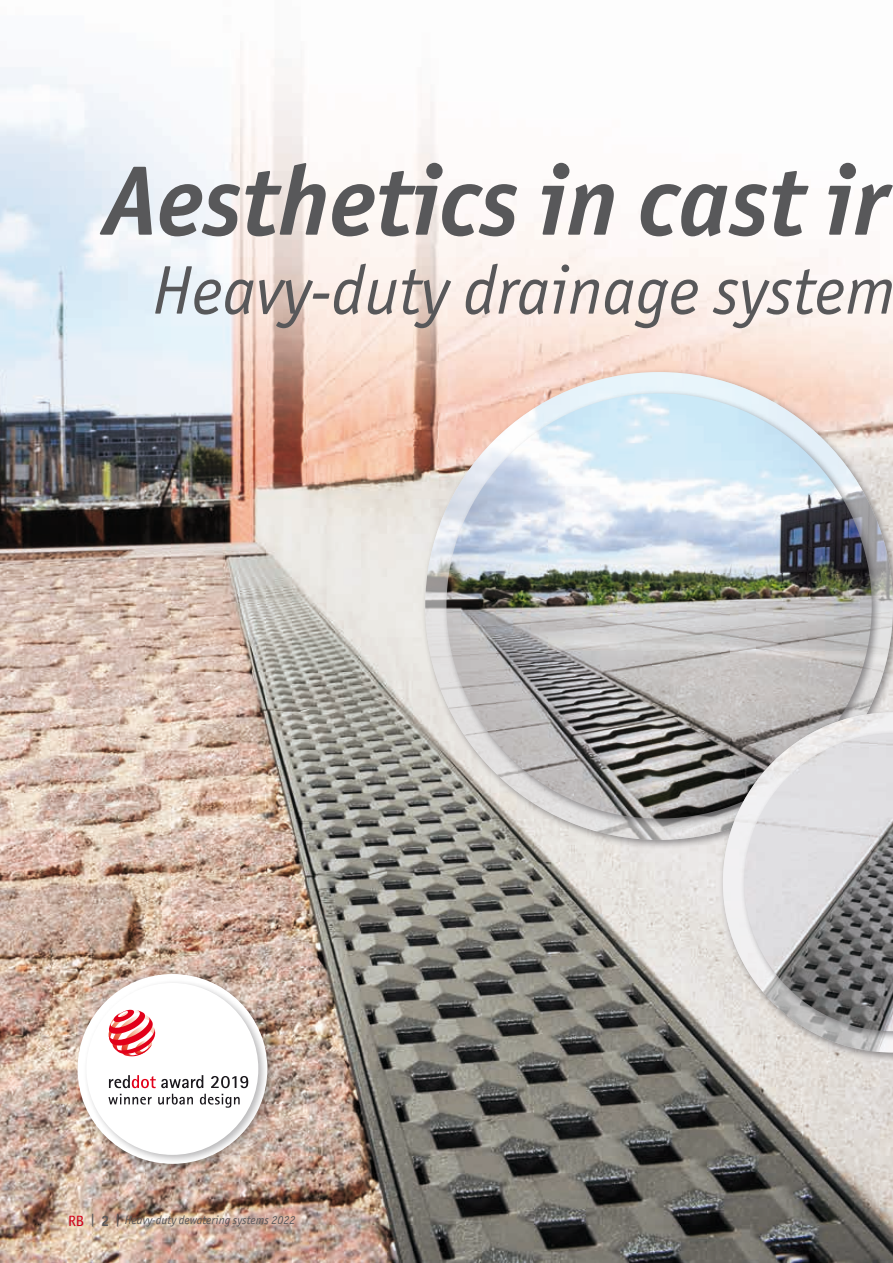
<style>
.page{position:relative;width:893px;height:1263px;background:#fff}
.page>*{position:absolute;margin:0;border:0;box-sizing:border-box;transform-origin:0 0}
.t1{font:italic 700 99px "Officina Sans ITC Pro";color:#58585a}
.t2{font:italic 69px "Officina Sans ITC Pro";color:#58585a}
.t3{font:italic 12px "Officina Sans ITC Pro";color:#58585a}
.s1{font-style:normal;font-size:15px;color:#d20019}
.s2{font-style:normal;font-size:15px}
.s3{font-weight:700;font-style:normal;font-size:15px}
</style>
<div class="page">
<img style="left:0;top:67px;width:893px;height:1196px">
<div style="left:421px;top:368px;width:472px;height:482px;background:#1a171c;opacity:.44"></div>
<img style="left:425px;top:372px;width:468px;height:468px;border-radius:234px">
<div style="left:442px;top:389px;width:440px;height:439px;background:#1a171c;opacity:.44"></div>
<img style="left:446px;top:393px;width:426px;height:426px;border-radius:213px">
<div style="left:718px;top:708px;width:175px;height:355px;background:#1a171c;opacity:.44"></div>
<img style="left:723px;top:712px;width:170px;height:340px">
<div style="left:740px;top:729px;width:153px;height:312px;background:#1a171c;opacity:.44"></div>
<img style="left:744px;top:733px;width:149px;height:298px">
<div style="left:74px;top:970px;width:203px;height:203px;background:#1a171c;opacity:.3"></div>
<div style="left:83px;top:979px;width:185px;height:186px;background:#1a171c;opacity:.3"></div>
<div style="left:86px;top:983px;width:172px;height:172px;background:#fff;border-radius:50%"></div>
<svg style="left:108px;top:1094px;width:44px;height:10px"></svg>
<svg style="left:158px;top:1094px;width:35px;height:10px"></svg>
<svg style="left:200px;top:1094px;width:40px;height:14px"></svg>
<svg style="left:109px;top:1010px;width:46px;height:46px"></svg>
<svg style="left:109px;top:1075px;width:94px;height:13px"></svg>
<svg style="left:211px;top:1076px;width:37px;height:12px"></svg>
<h1 class="t1" style="left:104px;top:141px;width:785px">Aesthetics in cast ir</h1>
<h2 class="t2" style="left:152px;top:251px;width:744px">Heavy-duty drainage system</h2>
<p class="t3" style="left:68px;top:1213px;width:229px"><span class="s1">RB</span> <span class="s2">|</span> <span class="s3">2</span> <span class="s2">|</span> Heavy-duty dewatering systems 2022</p>
</div>
